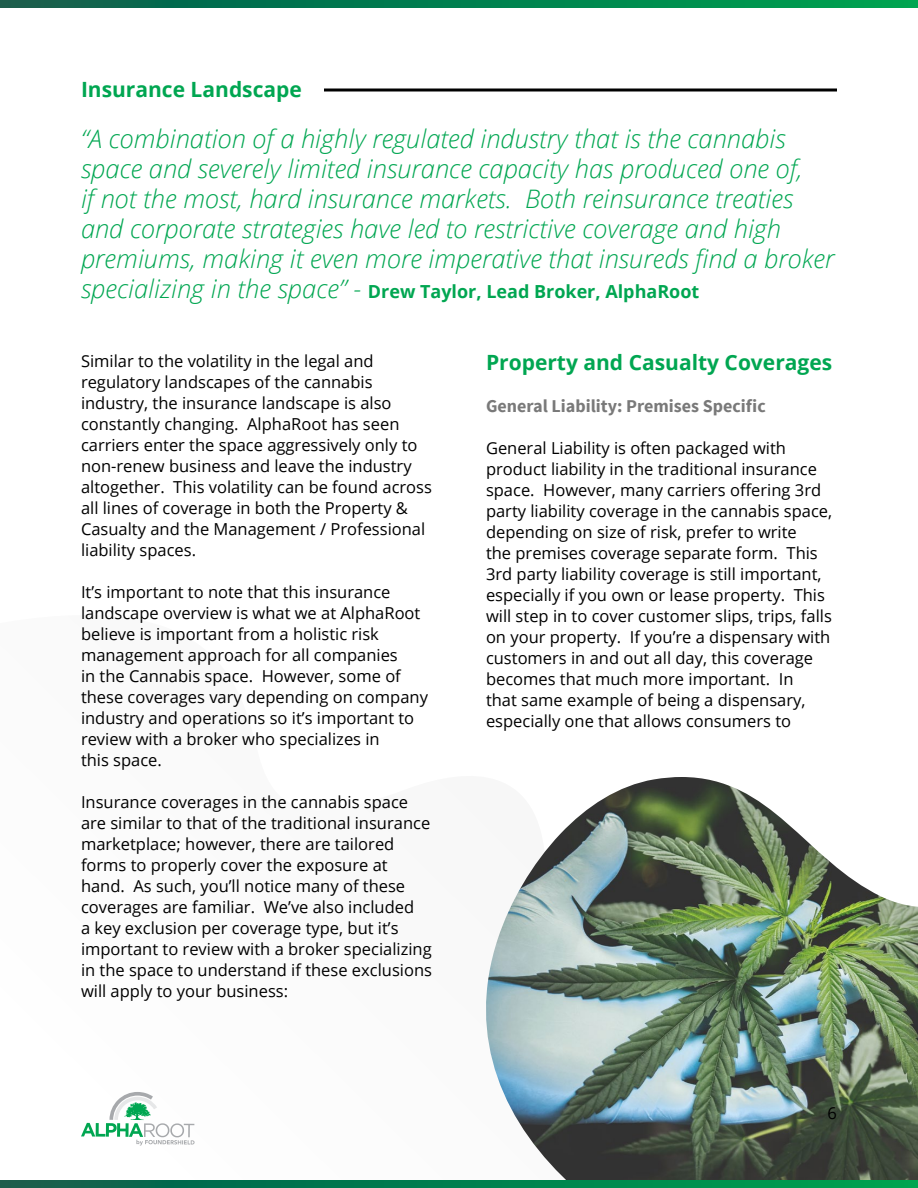
<style>
.page{position:relative;width:918px;height:1188px;background:#fff}
.page>*{position:absolute;margin:0;border:0;box-sizing:border-box;transform-origin:0 0}
.t1{font:italic 300 25.5px/30px "Open Sans";color:#00a651}
.t2{font:700 21px "Open Sans";color:#00a651}
.t3{font:700 18px "Open Sans";color:#00a651}
.t4{font:700 18px "Source Sans Pro";color:#797979}
.t5{font:16.5px/21px "Open Sans";color:#000}
.s1{font-weight:300;font-style:italic;font-size:25.5px}
</style>
<div class="page">
<svg style="left:324px;top:88px;width:513px;height:4px"></svg>
<img style="left:486px;top:777px;width:432px;height:403px">
<svg style="left:0;top:0;width:918px;height:8px"></svg>
<svg style="left:0;top:1180px;width:918px;height:8px"></svg>
<svg style="left:81px;top:1092px;width:114px;height:54px"></svg>
<p class="t2" style="left:81px;top:75px;width:222px">Insurance Landscape</p>
<p class="t1" style="left:81px;top:123px;width:755px">“A combination of a highly regulated industry that is the cannabis space and severely limited insurance capacity has produced one of,<br>if not the most, hard insurance markets. Both reinsurance treaties and corporate strategies have led to restrictive coverage and high premiums, making it even more imperative that insureds find a broker</p>
<p class="t3" style="left:81px;top:279px;width:620px"><span class="s1">specializing in the space” -</span> Drew Taylor, Lead Broker, AlphaRoot</p>
<p class="t5" style="left:81px;top:350px;width:352px">Similar to the volatility in the legal and regulatory landscapes of the cannabis industry, the insurance landscape is also constantly changing. AlphaRoot has seen carriers enter the space aggressively only to non-renew business and leave the industry altogether. This volatility can be found across all lines of coverage in both the Property &amp; Casualty and the Management / Professional liability spaces.</p>
<p class="t5" style="left:81px;top:581px;width:349px">It’s important to note that this insurance landscape overview is what we at AlphaRoot believe is important from a holistic risk management approach for all companies<br>in the Cannabis space. However, some of these coverages vary depending on company industry and operations so it’s important to review with a broker who specializes in<br>this space.</p>
<p class="t5" style="left:81px;top:791px;width:353px">Insurance coverages in the cannabis space are similar to that of the traditional insurance marketplace; however, there are tailored forms to properly cover the exposure at hand. As such, you’ll notice many of these coverages are familiar. We’ve also included<br>a key exclusion per coverage type, but it’s important to review with a broker specializing in the space to understand if these exclusions will apply to your business:</p>
<p class="t2" style="left:486px;top:348px;width:348px">Property and Casualty Coverages</p>
<p class="t4" style="left:486px;top:395px;width:281px">General Liability: Premises Specific</p>
<p class="t5" style="left:486px;top:437px;width:348px">General Liability is often packaged with product liability in the traditional insurance space. However, many carriers offering 3rd party liability coverage in the cannabis space, depending on size of risk, prefer to write<br>the premises coverage separate form. This 3rd party liability coverage is still important, especially if you own or lease property. This will step in to cover customer slips, trips, falls on your property. If you’re a dispensary with customers in and out all day, this coverage becomes that much more important. In<br>that same example of being a dispensary, especially one that allows consumers to</p>
<p class="t5" style="left:828px;top:1102px;width:11px">6</p>
</div>
